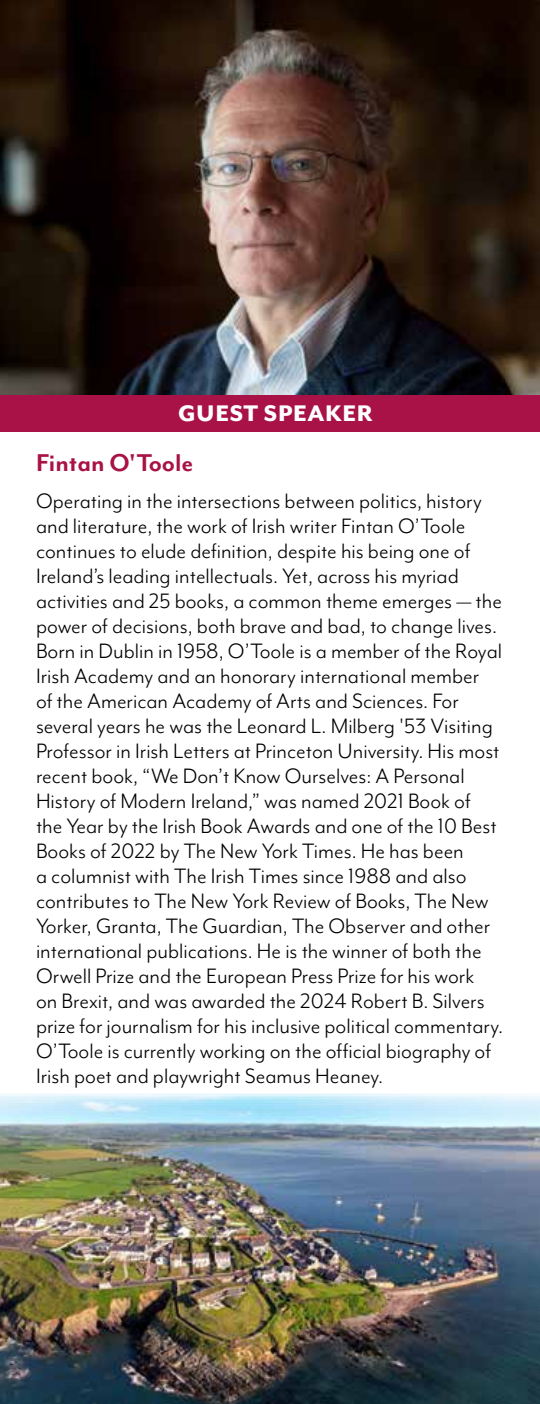
<style>
.page{position:relative;width:540px;height:1404px;background:#fff}
.page>*{position:absolute;margin:0;border:0;box-sizing:border-box;transform-origin:0 0}
.t1{font:700 28px "Mr Eaves Mod OT";color:#a81246}
.t2{font:800 26px "Mr Eaves Mod OT";letter-spacing:.025em;color:#fff}
.t3{font:24px/25px "Mr Eaves Mod OT";color:#000}
</style>
<div class="page">
<img style="left:0;top:0;width:539px;height:395px">
<div style="left:0;top:395px;width:540px;height:37px;background:#a81246"></div>
<img style="left:0;top:1093px;width:540px;height:311px">
<p class="t2" style="left:178px;top:398px;width:196px">GUEST SPEAKER</p>
<p class="t1" style="left:36px;top:446px;width:159px">Fintan O'Toole</p>
<p class="t3" style="left:36px;top:488px;width:469px">Operating in the intersections between politics, history and literature, the work of Irish writer Fintan O’Toole continues to elude definition, despite his being one of Ireland’s leading intellectuals. Yet, across his myriad activities and 25 books, a common theme emerges — the power of decisions, both brave and bad, to change lives.<br>Born in Dublin in 1958, O’Toole is a member of the Royal Irish Academy and an honorary international member<br>of the American Academy of Arts and Sciences. For several years he was the Leonard L. Milberg '53 Visiting Professor in Irish Letters at Princeton University. His most recent book, “We Don’t Know Ourselves: A Personal History of Modern Ireland,” was named 2021 Book of<br>the Year by the Irish Book Awards and one of the 10 Best Books of 2022 by The New York Times. He has been<br>a columnist with The Irish Times since 1988 and also contributes to The New York Review of Books, The New Yorker, Granta, The Guardian, The Observer and other international publications. He is the winner of both the Orwell Prize and the European Press Prize for his work<br>on Brexit, and was awarded the 2024 Robert B. Silvers prize for journalism for his inclusive political commentary.<br>O’Toole is currently working on the official biography of Irish poet and playwright Seamus Heaney.</p>
</div>
